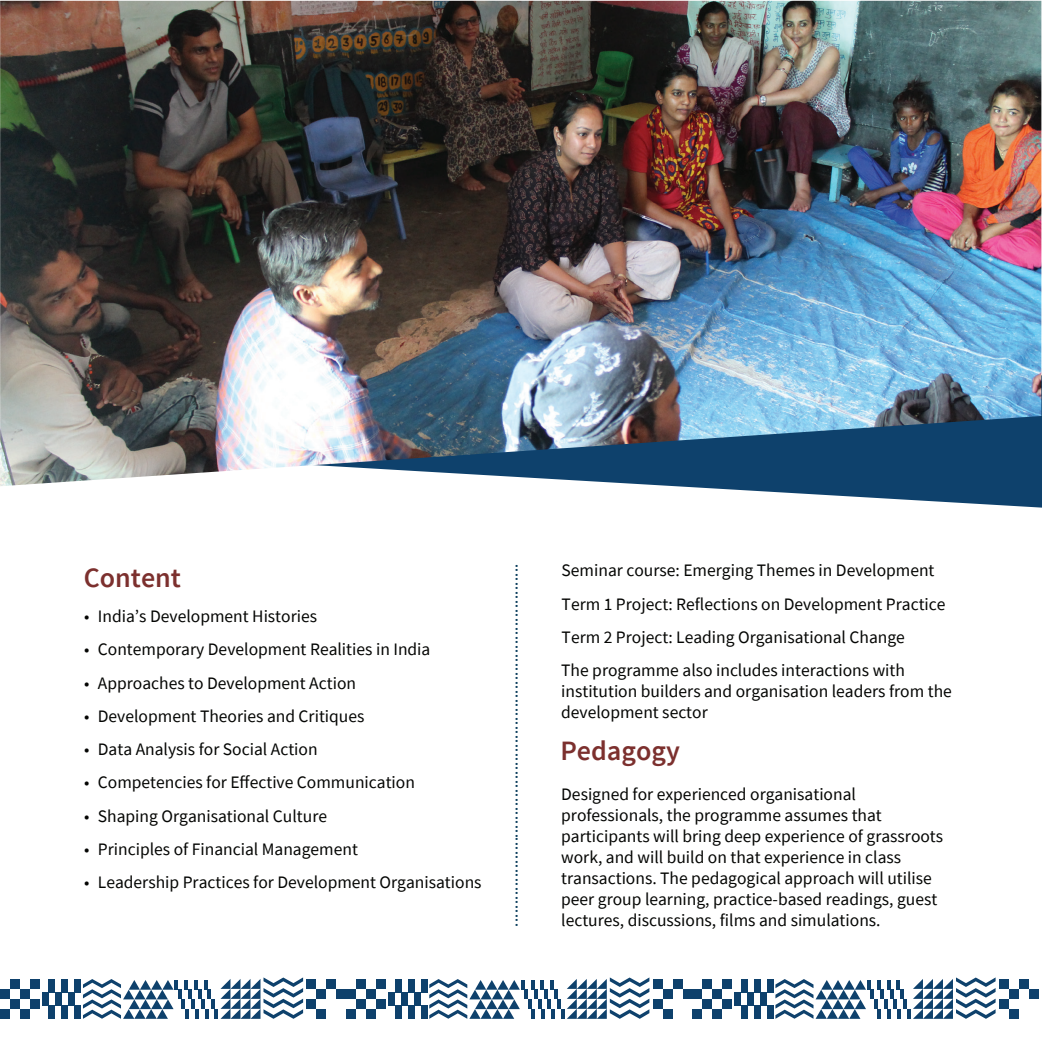
<style>
.page{position:relative;width:1042px;height:1042px;background:#fff}
.page>*{position:absolute;margin:0;border:0;box-sizing:border-box;transform-origin:0 0}
.t1{font:600 28px "Source Sans Pro";color:#7c302e}
.t2{font:17.5px/21px "Source Sans Pro";color:#040503}
.t3{font:17.5px "Myriad Pro";color:#043858}
</style>
<div class="page">
<svg style="left:672px;top:317px;width:370px;height:191px"></svg>
<img style="left:0;top:1px;width:1041px;height:485px">
<div style="left:316px;top:1009px;width:10px;height:10px;background:#0e416c"></div>
<div style="left:306px;top:999px;width:10px;height:10px;background:#0e416c"></div>
<div style="left:336px;top:989px;width:10px;height:10px;background:#0e416c"></div>
<div style="left:316px;top:989px;width:10px;height:10px;background:#0e416c"></div>
<div style="left:326px;top:979px;width:10px;height:10px;background:#0e416c"></div>
<div style="left:306px;top:979px;width:10px;height:10px;background:#0e416c"></div>
<div style="left:0;top:1009px;width:10px;height:10px;background:#0e416c"></div>
<div style="left:0;top:989px;width:10px;height:10px;background:#0e416c"></div>
<div style="left:10px;top:999px;width:10px;height:10px;background:#0e416c"></div>
<div style="left:10px;top:979px;width:10px;height:10px;background:#0e416c"></div>
<div style="left:20px;top:1009px;width:10px;height:10px;background:#0e416c"></div>
<div style="left:20px;top:989px;width:10px;height:10px;background:#0e416c"></div>
<div style="left:30px;top:999px;width:10px;height:10px;background:#0e416c"></div>
<div style="left:30px;top:979px;width:10px;height:10px;background:#0e416c"></div>
<div style="left:49px;top:979px;width:6px;height:14px;background:#0e416c"></div>
<div style="left:62px;top:979px;width:6px;height:14px;background:#0e416c"></div>
<div style="left:75px;top:979px;width:6px;height:14px;background:#0e416c"></div>
<div style="left:49px;top:1006px;width:6px;height:13px;background:#0e416c"></div>
<div style="left:62px;top:1006px;width:6px;height:13px;background:#0e416c"></div>
<div style="left:75px;top:1006px;width:6px;height:13px;background:#0e416c"></div>
<div style="left:42px;top:993px;width:7px;height:13px;background:#0e416c"></div>
<div style="left:55px;top:993px;width:7px;height:13px;background:#0e416c"></div>
<div style="left:68px;top:993px;width:7px;height:13px;background:#0e416c"></div>
<hr style="left:214px;top:1009px;width:4px;height:10px;background:#0e416c">
<svg style="left:220px;top:977px;width:83px;height:42px"></svg>
<svg style="left:83px;top:979px;width:131px;height:40px"></svg>
<div style="left:663px;top:1009px;width:9px;height:10px;background:#0e416c"></div>
<div style="left:652px;top:999px;width:10px;height:10px;background:#0e416c"></div>
<div style="left:683px;top:989px;width:9px;height:10px;background:#0e416c"></div>
<div style="left:663px;top:989px;width:9px;height:10px;background:#0e416c"></div>
<div style="left:673px;top:979px;width:9px;height:10px;background:#0e416c"></div>
<div style="left:652px;top:979px;width:10px;height:10px;background:#0e416c"></div>
<div style="left:346px;top:1009px;width:10px;height:10px;background:#0e416c"></div>
<div style="left:346px;top:989px;width:10px;height:10px;background:#0e416c"></div>
<div style="left:356px;top:999px;width:10px;height:10px;background:#0e416c"></div>
<div style="left:356px;top:979px;width:10px;height:10px;background:#0e416c"></div>
<div style="left:366px;top:1009px;width:10px;height:10px;background:#0e416c"></div>
<div style="left:366px;top:989px;width:10px;height:10px;background:#0e416c"></div>
<div style="left:376px;top:999px;width:10px;height:10px;background:#0e416c"></div>
<div style="left:376px;top:979px;width:10px;height:10px;background:#0e416c"></div>
<div style="left:395px;top:979px;width:6px;height:14px;background:#0e416c"></div>
<div style="left:408px;top:979px;width:6px;height:14px;background:#0e416c"></div>
<div style="left:421px;top:979px;width:6px;height:14px;background:#0e416c"></div>
<div style="left:395px;top:1006px;width:6px;height:13px;background:#0e416c"></div>
<div style="left:408px;top:1006px;width:6px;height:13px;background:#0e416c"></div>
<div style="left:421px;top:1006px;width:6px;height:13px;background:#0e416c"></div>
<div style="left:388px;top:993px;width:7px;height:13px;background:#0e416c"></div>
<div style="left:401px;top:993px;width:7px;height:13px;background:#0e416c"></div>
<div style="left:414px;top:993px;width:7px;height:13px;background:#0e416c"></div>
<svg style="left:429px;top:977px;width:220px;height:42px"></svg>
<div style="left:1009px;top:1009px;width:10px;height:10px;background:#0e416c"></div>
<div style="left:999px;top:999px;width:10px;height:10px;background:#0e416c"></div>
<div style="left:1029px;top:989px;width:10px;height:10px;background:#0e416c"></div>
<div style="left:1009px;top:989px;width:10px;height:10px;background:#0e416c"></div>
<div style="left:1019px;top:979px;width:10px;height:10px;background:#0e416c"></div>
<div style="left:999px;top:979px;width:10px;height:10px;background:#0e416c"></div>
<div style="left:692px;top:1009px;width:10px;height:10px;background:#0e416c"></div>
<div style="left:692px;top:989px;width:10px;height:10px;background:#0e416c"></div>
<div style="left:702px;top:999px;width:10px;height:10px;background:#0e416c"></div>
<div style="left:702px;top:979px;width:10px;height:10px;background:#0e416c"></div>
<div style="left:712px;top:1009px;width:10px;height:10px;background:#0e416c"></div>
<div style="left:712px;top:989px;width:10px;height:10px;background:#0e416c"></div>
<div style="left:722px;top:999px;width:10px;height:10px;background:#0e416c"></div>
<div style="left:722px;top:979px;width:10px;height:10px;background:#0e416c"></div>
<div style="left:741px;top:979px;width:6px;height:14px;background:#0e416c"></div>
<div style="left:754px;top:979px;width:6px;height:14px;background:#0e416c"></div>
<div style="left:767px;top:979px;width:6px;height:14px;background:#0e416c"></div>
<div style="left:741px;top:1006px;width:6px;height:13px;background:#0e416c"></div>
<div style="left:754px;top:1006px;width:6px;height:13px;background:#0e416c"></div>
<div style="left:767px;top:1006px;width:6px;height:13px;background:#0e416c"></div>
<div style="left:734px;top:993px;width:7px;height:13px;background:#0e416c"></div>
<div style="left:747px;top:993px;width:7px;height:13px;background:#0e416c"></div>
<div style="left:760px;top:993px;width:7px;height:13px;background:#0e416c"></div>
<svg style="left:775px;top:977px;width:220px;height:42px"></svg>
<h1 class="t1" style="left:84px;top:560px;width:99px">Content</h1>
<p class="t2" style="left:84px;top:606px;width:234px">• India’s Development Histories</p>
<p class="t2" style="left:84px;top:639px;width:348px">• Contemporary Development Realities in India</p>
<p class="t2" style="left:84px;top:672px;width:273px">• Approaches to Development Action</p>
<p class="t2" style="left:84px;top:705px;width:282px">• Development Theories and Critiques</p>
<p class="t2" style="left:84px;top:739px;width:235px">• Data Analysis for Social Action</p>
<p class="t2" style="left:84px;top:772px;width:332px">• Competencies for Effective Communication</p>
<p class="t2" style="left:84px;top:805px;width:244px">• Shaping Organisational Culture</p>
<p class="t2" style="left:84px;top:838px;width:275px">• Principles of Financial Management</p>
<p class="t2" style="left:84px;top:872px;width:399px">• Leadership Practices for Development Organisations</p>
<p class="t3" style="left:532px;top:564px;width:364px;rotate:90deg">.................................................................................</p>
<p class="t2" style="left:561px;top:554px;width:386px;line-height:33.2px">Seminar course: Emerging Themes in Development Term 1 Project: Reflections on Development Practice Term 2 Project: Leading Organisational Change<br>The programme also includes interactions with</p>
<p class="t2" style="left:561px;top:681px;width:392px">institution builders and organisation leaders from the development sector</p>
<h1 class="t1" style="left:560px;top:733px;width:121px">Pedagogy</h1>
<p class="t2" style="left:561px;top:784px;width:383px">Designed for experienced organisational professionals, the programme assumes that participants will bring deep experience of grassroots work, and will build on that experience in class transactions. The pedagogical approach will utilise peer group learning, practice-based readings, guest lectures, discussions, films and simulations.</p>
</div>
